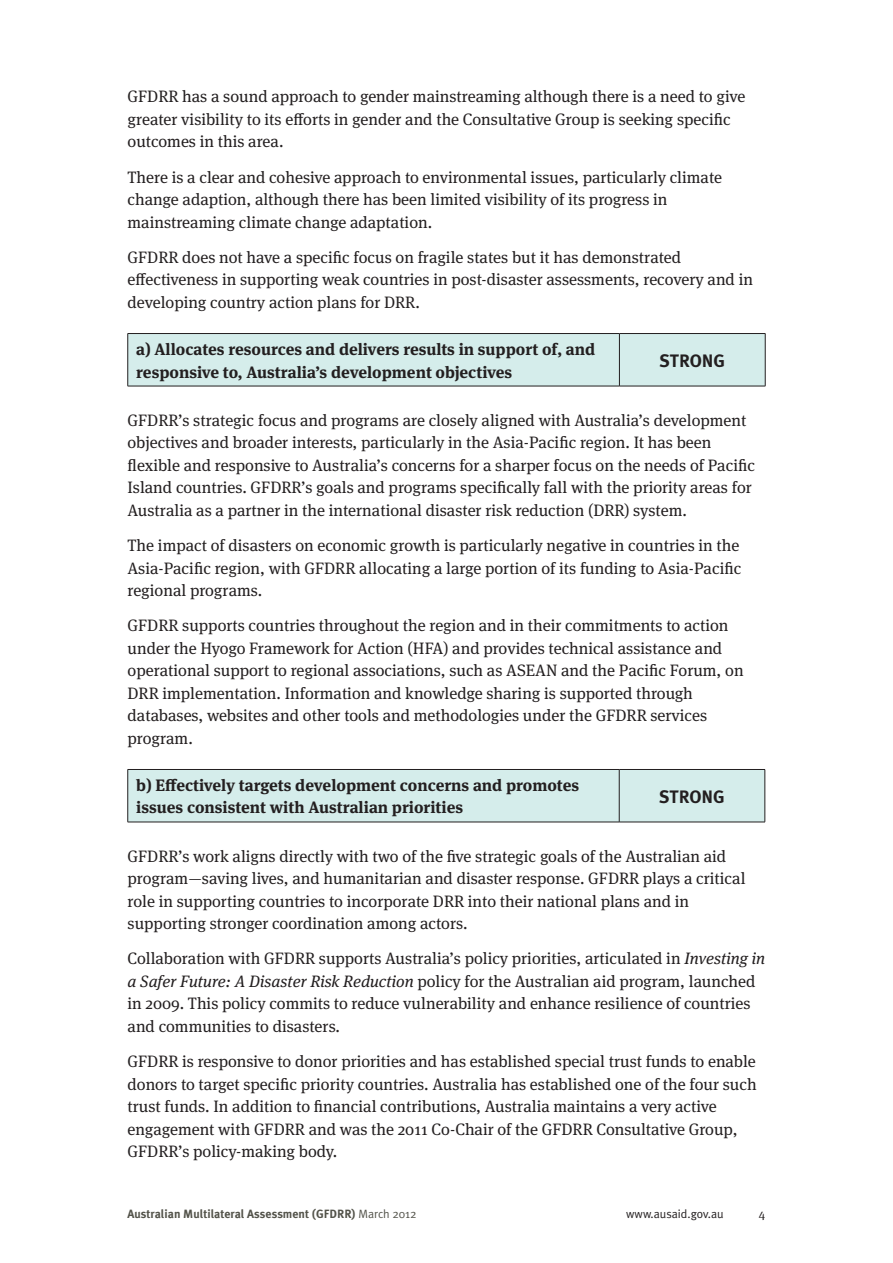
<style>
.page{position:relative;width:893px;height:1263px;background:#fff}
.page>*{position:absolute;margin:0;border:0;box-sizing:border-box;transform-origin:0 0}
._08bbbb_RIGHT_COLUMN{font:700 18px "Meta Plus";color:#231f20}
._04__BODY_TEXT{font:16.5px/22.5px "Meta Serif OT";color:#231f20}
._04__BODY_TEXT-2{font:700 16.5px/22.5px "Meta Serif OT";color:#231f20}
.t1{font:700 12px "Meta Plus";color:#53534a}
.t2{font:12px "Meta Plus Normal";color:#231f20}
.t3{font:12px "Meta Serif OT";color:#231f20}
.s1{font-style:italic}
.s2{font-family:"Meta Plus Normal";font-weight:400}
</style>
<div class="page">
<div style="left:128px;top:334px;width:637px;height:52px;background:#d5edeb"></div>
<hr style="left:619px;top:334px;width:1px;height:52px;background:#231f20">
<hr style="left:128px;top:333px;width:491px;height:1px;background:#231f20">
<hr style="left:127px;top:334px;width:1px;height:52px;background:#231f20">
<hr style="left:619px;top:333px;width:146px;height:1px;background:#231f20">
<hr style="left:765px;top:334px;width:1px;height:52px;background:#231f20">
<hr style="left:128px;top:386px;width:491px;height:1px;background:#231f20">
<hr style="left:619px;top:386px;width:146px;height:1px;background:#231f20">
<div style="left:128px;top:770px;width:637px;height:52px;background:#d5edeb"></div>
<hr style="left:619px;top:770px;width:1px;height:52px;background:#231f20">
<hr style="left:128px;top:769px;width:491px;height:1px;background:#231f20">
<hr style="left:127px;top:770px;width:1px;height:52px;background:#231f20">
<hr style="left:619px;top:769px;width:146px;height:1px;background:#231f20">
<hr style="left:765px;top:770px;width:1px;height:52px;background:#231f20">
<hr style="left:128px;top:822px;width:491px;height:1px;background:#231f20">
<hr style="left:619px;top:822px;width:146px;height:1px;background:#231f20">
<p class="_04__BODY_TEXT" style="left:128px;top:86px;width:619px">GFDRR has a sound approach to gender mainstreaming although there is a need to give greater visibility to its efforts in gender and the Consultative Group is seeking specific outcomes in this area.</p>
<p class="_04__BODY_TEXT" style="left:128px;top:166px;width:596px">There is a clear and cohesive approach to environmental issues, particularly climate change adaption, although there has been limited visibility of its progress in mainstreaming climate change adaptation.</p>
<p class="_04__BODY_TEXT" style="left:128px;top:246px;width:627px">GFDRR does not have a specific focus on fragile states but it has demonstrated effectiveness in supporting weak countries in post-disaster assessments, recovery and in developing country action plans for DRR.</p>
<p class="_04__BODY_TEXT-2" style="left:136px;top:338px;width:460px">a) Allocates resources and delivers results in support of, and responsive to, Australia’s development objectives</p>
<p class="_08bbbb_RIGHT_COLUMN" style="left:659px;top:350px;width:67px">STRONG</p>
<p class="_04__BODY_TEXT" style="left:128px;top:409px;width:629px">GFDRR’s strategic focus and programs are closely aligned with Australia’s development objectives and broader interests, particularly in the Asia-Pacific region. It has been flexible and responsive to Australia’s concerns for a sharper focus on the needs of Pacific Island countries. GFDRR’s goals and programs specifically fall with the priority areas for Australia as a partner in the international disaster risk reduction (DRR) system.</p>
<p class="_04__BODY_TEXT" style="left:128px;top:534px;width:615px;text-align:justify">The impact of disasters on economic growth is particularly negative in countries in the Asia-Pacific region, with GFDRR allocating a large portion of its funding to Asia-Pacific regional programs.</p>
<p class="_04__BODY_TEXT" style="left:128px;top:615px;width:618px">GFDRR supports countries throughout the region and in their commitments to action under the Hyogo Framework for Action (HFA) and provides technical assistance and operational support to regional associations, such as ASEAN and the Pacific Forum, on DRR implementation. Information and knowledge sharing is supported through databases, websites and other tools and methodologies under the GFDRR services program.</p>
<p class="_04__BODY_TEXT-2" style="left:136px;top:774px;width:444px">b) Effectively targets development concerns and promotes issues consistent with Australian priorities</p>
<p class="_08bbbb_RIGHT_COLUMN" style="left:659px;top:786px;width:67px">STRONG</p>
<p class="_04__BODY_TEXT" style="left:128px;top:845px;width:619px">GFDRR’s work aligns directly with two of the five strategic goals of the Australian aid program—saving lives, and humanitarian and disaster response. GFDRR plays a critical role in supporting countries to incorporate DRR into their national plans and in supporting stronger coordination among actors.</p>
<p class="_04__BODY_TEXT" style="left:128px;top:948px;width:639px">Collaboration with GFDRR supports Australia’s policy priorities, articulated in <span class="s1">Investing in a Safer Future: A Disaster Risk Reduction</span> policy for the Australian aid program, launched in 2009. This policy commits to reduce vulnerability and enhance resilience of countries and communities to disasters.</p>
<p class="_04__BODY_TEXT" style="left:128px;top:1051px;width:631px">GFDRR is responsive to donor priorities and has established special trust funds to enable donors to target specific priority countries. Australia has established one of the four such trust funds. In addition to financial contributions, Australia maintains a very active engagement with GFDRR and was the 2011 Co-Chair of the GFDRR Consultative Group, GFDRR’s policy-making body.</p>
<p class="t1" style="left:128px;top:1207px;width:291px">Australian Multilateral Assessment (GFDRR) <span class="s2">March 2012</span></p>
<p class="t2" style="left:626px;top:1207px;width:99px">www.ausaid.gov.au</p>
<p class="t3" style="left:759px;top:1207px;width:8px">4</p>
</div>
